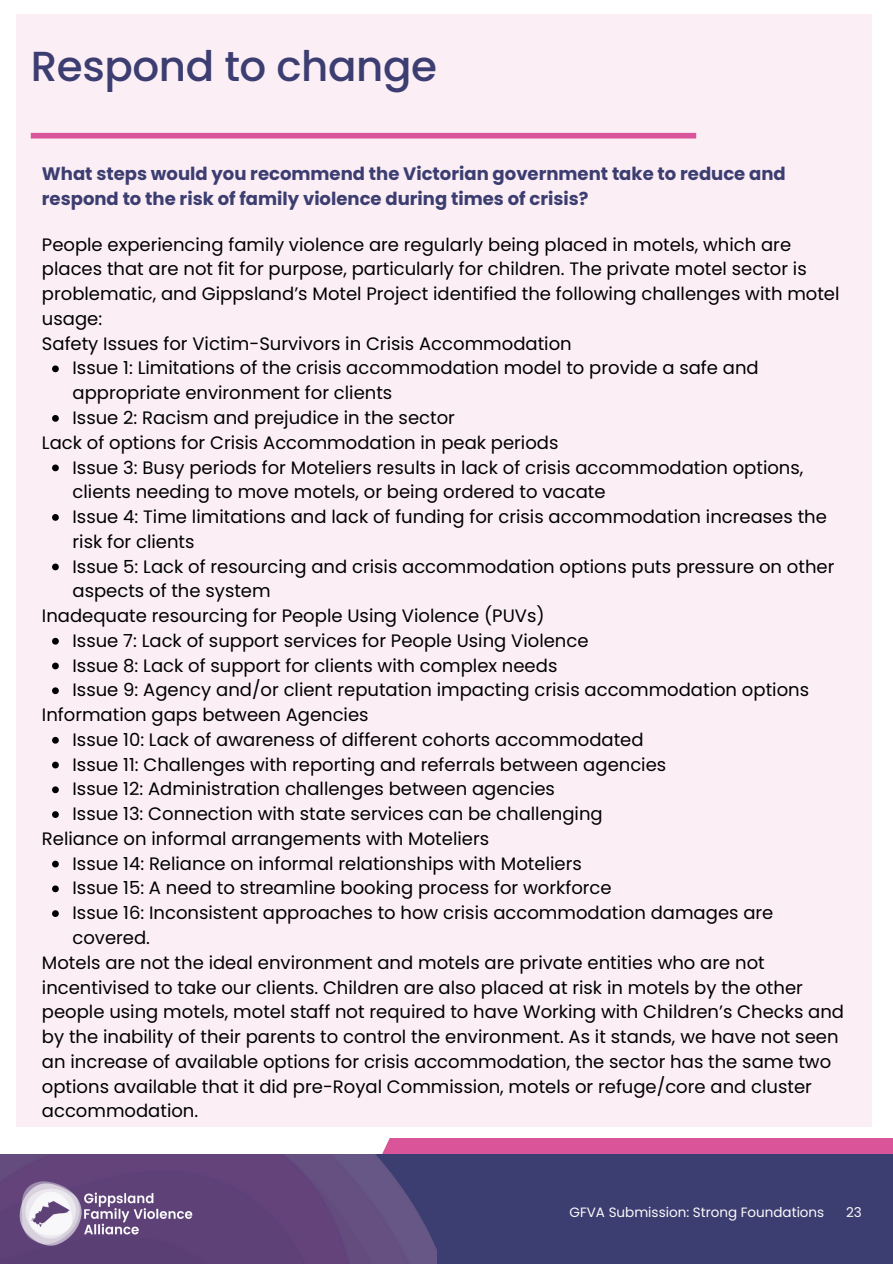
<style>
.page{position:relative;width:893px;height:1264px;background:#fff}
.page>*{position:absolute;margin:0;border:0;box-sizing:border-box;transform-origin:0 0}
.t1{font:500 42px "Poppins";letter-spacing:-.01em;color:#3c3e71}
.t2{font:18px "Poppins";color:#000001}
.t3{font:700 18px/24.8px "Poppins";color:#3c3e71}
.t4{font:13.5px "Poppins";color:#fafafa}
</style>
<div class="page">
<div style="left:382px;top:1138px;width:510px;height:15px;background:#da5499"></div>
<div style="left:0;top:1153px;width:892px;height:110px;background:#3c3e71"></div>
<img style="left:0;top:1154px;width:437px;height:109px">
<img style="left:16px;top:1179px;width:179px;height:68px">
<div style="left:16px;top:15px;width:855px;height:1112px;background:#fbeef5"></div>
<div style="left:31px;top:133px;width:665px;height:5px;background:#da5499"></div>
<svg style="left:52px;top:365px;width:7px;height:7px"></svg>
<svg style="left:52px;top:415px;width:7px;height:7px"></svg>
<svg style="left:52px;top:464px;width:7px;height:7px"></svg>
<svg style="left:52px;top:514px;width:7px;height:7px"></svg>
<svg style="left:52px;top:563px;width:7px;height:7px"></svg>
<svg style="left:52px;top:638px;width:7px;height:6px"></svg>
<svg style="left:52px;top:662px;width:7px;height:7px"></svg>
<svg style="left:52px;top:687px;width:7px;height:7px"></svg>
<svg style="left:52px;top:737px;width:7px;height:6px"></svg>
<svg style="left:52px;top:761px;width:7px;height:7px"></svg>
<svg style="left:52px;top:786px;width:7px;height:7px"></svg>
<svg style="left:52px;top:811px;width:7px;height:7px"></svg>
<svg style="left:52px;top:860px;width:7px;height:7px"></svg>
<svg style="left:52px;top:885px;width:7px;height:7px"></svg>
<svg style="left:52px;top:910px;width:7px;height:7px"></svg>
<h1 class="t1" style="left:31px;top:37px;width:407px">Respond to change</h1>
<p class="t3" style="left:42px;top:161px;width:745px">What steps would you recommend the Victorian government take to reduce and respond to the risk of family violence during times of crisis?</p>
<p class="t2" style="left:42px;top:232px;width:750px">People experiencing family violence are regularly being placed in motels, which are</p>
<p class="t2" style="left:42px;top:256px;width:766px">places that are not fit for purpose, particularly for children. The private motel sector is</p>
<p class="t2" style="left:42px;top:281px;width:799px">problematic, and Gippsland’s Motel Project identified the following challenges with motel</p>
<p class="t2" style="left:42px;top:306px;width:62px">usage:</p>
<p class="t2" style="left:42px;top:331px;width:531px">Safety Issues for Victim-Survivors in Crisis Accommodation</p>
<p class="t2" style="left:72px;top:355px;width:687px">Issue 1: Limitations of the crisis accommodation model to provide a safe and</p>
<p class="t2" style="left:72px;top:380px;width:321px">appropriate environment for clients</p>
<p class="t2" style="left:72px;top:405px;width:384px">Issue 2: Racism and prejudice in the sector</p>
<p class="t2" style="left:42px;top:430px;width:518px">Lack of options for Crisis Accommodation in peak periods</p>
<p class="t2" style="left:72px;top:454px;width:732px">Issue 3: Busy periods for Moteliers results in lack of crisis accommodation options,</p>
<p class="t2" style="left:72px;top:479px;width:534px">clients needing to move motels, or being ordered to vacate</p>
<p class="t2" style="left:72px;top:504px;width:755px">Issue 4: Time limitations and lack of funding for crisis accommodation increases the</p>
<p class="t2" style="left:72px;top:529px;width:123px">risk for clients</p>
<p class="t2" style="left:72px;top:553px;width:763px">Issue 5: Lack of resourcing and crisis accommodation options puts pressure on other</p>
<p class="t2" style="left:72px;top:578px;width:200px">aspects of the system</p>
<p class="t2" style="left:42px;top:603px;width:504px">Inadequate resourcing for People Using Violence (PUVs)</p>
<p class="t2" style="left:72px;top:628px;width:517px">Issue 7: Lack of support services for People Using Violence</p>
<p class="t2" style="left:72px;top:652px;width:486px">Issue 8: Lack of support for clients with complex needs</p>
<p class="t2" style="left:72px;top:677px;width:738px">Issue 9: Agency and/or client reputation impacting crisis accommodation options</p>
<p class="t2" style="left:42px;top:702px;width:328px">Information gaps between Agencies</p>
<p class="t2" style="left:72px;top:727px;width:572px">Issue 10: Lack of awareness of different cohorts accommodated</p>
<p class="t2" style="left:72px;top:751px;width:595px">Issue 11: Challenges with reporting and referrals between agencies</p>
<p class="t2" style="left:72px;top:776px;width:484px">Issue 12: Administration challenges between agencies</p>
<p class="t2" style="left:72px;top:801px;width:531px">Issue 13: Connection with state services can be challenging</p>
<p class="t2" style="left:42px;top:826px;width:448px">Reliance on informal arrangements with Moteliers</p>
<p class="t2" style="left:72px;top:850px;width:510px">Issue 14: Reliance on informal relationships with Moteliers</p>
<p class="t2" style="left:72px;top:875px;width:540px">Issue 15: A need to streamline booking process for workforce</p>
<p class="t2" style="left:72px;top:900px;width:702px">Issue 16: Inconsistent approaches to how crisis accommodation damages are</p>
<p class="t2" style="left:72px;top:925px;width:79px">covered.</p>
<p class="t2" style="left:42px;top:949px;width:724px">Motels are not the ideal environment and motels are private entities who are not</p>
<p class="t2" style="left:42px;top:974px;width:762px">incentivised to take our clients. Children are also placed at risk in motels by the other</p>
<p class="t2" style="left:42px;top:999px;width:803px">people using motels, motel staff not required to have Working with Children’s Checks and</p>
<p class="t2" style="left:42px;top:1024px;width:798px">by the inability of their parents to control the environment. As it stands, we have not seen</p>
<p class="t2" style="left:42px;top:1048px;width:790px">an increase of available options for crisis accommodation, the sector has the same two</p>
<p class="t2" style="left:42px;top:1073px;width:771px">options available that it did pre-Royal Commission, motels or refuge/core and cluster</p>
<p class="t2" style="left:42px;top:1098px;width:158px">accommodation.</p>
<p class="t4" style="left:569px;top:1202px;width:256px">GFVA Submission: Strong Foundations</p>
<p class="t4" style="left:845px;top:1202px;width:17px">23</p>
</div>
